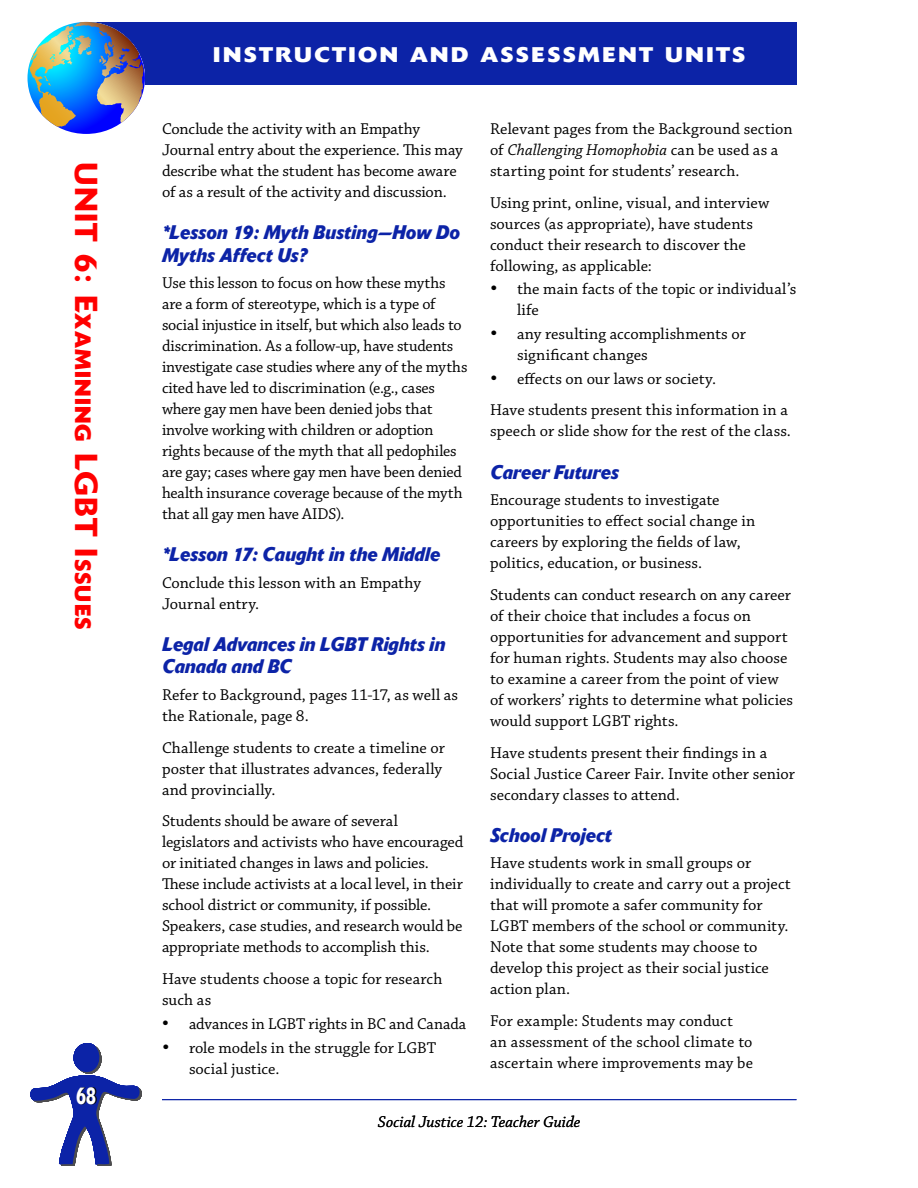
<style>
.page{position:relative;width:918px;height:1188px;background:#fff}
.page>*{position:absolute;margin:0;border:0;box-sizing:border-box;transform-origin:0 0}
.t1{font:500 24px "Delta";color:#fff;scale:.7 1}
.t2{font:700 22.05px "Delta";letter-spacing:.055em;color:#f00}
.t3{font:700 21px "Delta";letter-spacing:.1em;color:#fff;scale:1.1 1}
.t4{font:italic 700 19.5px/22.5px "Delta";letter-spacing:.01em;color:#0c23a7;scale:.9 1}
.t5{font:16.5px/21px "Chaparral Pro";color:#000}
.t6{font:italic 16.5px "Chaparral Pro";color:#000}
.s1{font-weight:500;font-size:31.5px}
.s2{font-style:italic}
</style>
<div class="page">
<div style="left:84px;top:22px;width:712px;height:62px;background:#0c23a7"></div>
<img style="left:27px;top:22px;width:118px;height:112px">
<svg style="left:30px;top:1043px;width:112px;height:123px"></svg>
<svg style="left:77px;top:1088px;width:20px;height:17px"></svg>
<hr style="left:162px;top:1099px;width:634px;height:1px;background:#0c23a7">
<p class="t2" style="left:96px;top:162px;width:469px;rotate:90deg"><span class="s1">Unit 6:</span> <span class="s1">E</span>xamining <span class="s1">LGBT I</span>ssues</p>
<p class="t1" style="left:76px;top:1081px;width:31px">68</p>
<p class="t3" style="left:213px;top:42px;width:25px">INST</p>
<p class="t3" style="left:275px;top:42px;width:52px">RUCTION</p>
<p class="t3" style="left:410px;top:42px;width:99px">AN D ASSESSMENT</p>
<p class="t3" style="left:665px;top:42px;width:16px">UNITS</p>
<p class="t3" style="left:501px;top:42px;width:17px">SSESSSESSSESSSES</p>
<p class="t5" style="left:162px;top:119px;width:302px">Conclude the activity with an Empathy Journal entry about the experience. This may describe what the student has become aware of as a result of the activity and discussion.</p>
<p class="t4" style="left:162px;top:221px;width:332px">*Lesson 19: Myth Busting—How Do<br>Myths Affect Us?</p>
<p class="t5" style="left:162px;top:273px;width:307px">Use this lesson to focus on how these myths are a form of stereotype, which is a type of social injustice in itself, but which also leads to discrimination. As a follow-up, have students investigate case studies where any of the myths cited have led to discrimination (e.g., cases where gay men have been denied jobs that involve working with children or adoption rights because of the myth that all pedophiles are gay; cases where gay men have been denied health insurance coverage because of the myth that all gay men have AIDS).</p>
<p class="t4" style="left:162px;top:543px;width:310px">*Lesson 17: Caught in the Middle</p>
<p class="t5" style="left:162px;top:573px;width:261px">Conclude this lesson with an Empathy<br>Journal entry.</p>
<p class="t4" style="left:162px;top:633px;width:316px">Legal Advances in LGBT Rights in<br>Canada and BC</p>
<p class="t5" style="left:162px;top:685px;width:298px">Refer to Background, pages 11-17, as well as the Rationale, page 8.</p>
<p class="t5" style="left:162px;top:738px;width:284px">Challenge students to create a timeline or poster that illustrates advances, federally and provincially.</p>
<p class="t5" style="left:162px;top:811px;width:303px">Students should be aware of several legislators and activists who have encouraged or initiated changes in laws and policies.<br>These include activists at a local level, in their school district or community, if possible.<br>Speakers, case studies, and research would be appropriate methods to accomplish this.</p>
<p class="t5" style="left:162px;top:969px;width:282px">Have students choose a topic for research such as</p>
<p class="t5" style="left:162px;top:1014px;width:306px">• advances in LGBT rights in BC and Canada</p>
<p class="t5" style="left:189px;top:1038px;width:249px;text-indent:-27px">• role models in the struggle for LGBT social justice.</p>
<p class="t5" style="left:490px;top:119px;width:304px">Relevant pages from the Background section of <span class="s2">Challenging Homophobia</span> can be used as a starting point for students’ research.</p>
<p class="t5" style="left:490px;top:192px;width:281px">Using print, online, visual, and interview sources (as appropriate), have students conduct their research to discover the following, as applicable:</p>
<p class="t5" style="left:517px;top:279px;width:281px;text-indent:-27px">• the main facts of the topic or individual’s life</p>
<p class="t5" style="left:517px;top:324px;width:230px;text-indent:-27px">• any resulting accomplishments or significant changes</p>
<p class="t5" style="left:490px;top:363px;width:299px;line-height:31.8px">• effects on our laws or society.<br>Have students present this information in a</p>
<p class="t5" style="left:490px;top:421px;width:302px">speech or slide show for the rest of the class.</p>
<p class="t4" style="left:490px;top:460px;width:144px">Career Futures</p>
<p class="t5" style="left:490px;top:490px;width:267px">Encourage students to investigate opportunities to effect social change in careers by exploring the fields of law, politics, education, or business.</p>
<p class="t5" style="left:490px;top:585px;width:304px">Students can conduct research on any career of their choice that includes a focus on opportunities for advancement and support for human rights. Students may also choose to examine a career from the point of view of workers’ rights to determine what policies would support LGBT rights.</p>
<p class="t5" style="left:490px;top:743px;width:306px">Have students present their findings in a<br>Social Justice Career Fair. Invite other senior secondary classes to attend.</p>
<p class="t4" style="left:490px;top:824px;width:137px">School Project</p>
<p class="t5" style="left:490px;top:853px;width:302px">Have students work in small groups or individually to create and carry out a project that will promote a safer community for LGBT members of the school or community.<br>Note that some students may choose to develop this project as their social justice action plan.</p>
<p class="t5" style="left:490px;top:1011px;width:265px">For example: Students may conduct an assessment of the school climate to ascertain where improvements may be</p>
<p class="t6" style="left:378px;top:1113px;width:204px">Social Justice 12: Teacher Guide</p>
</div>
